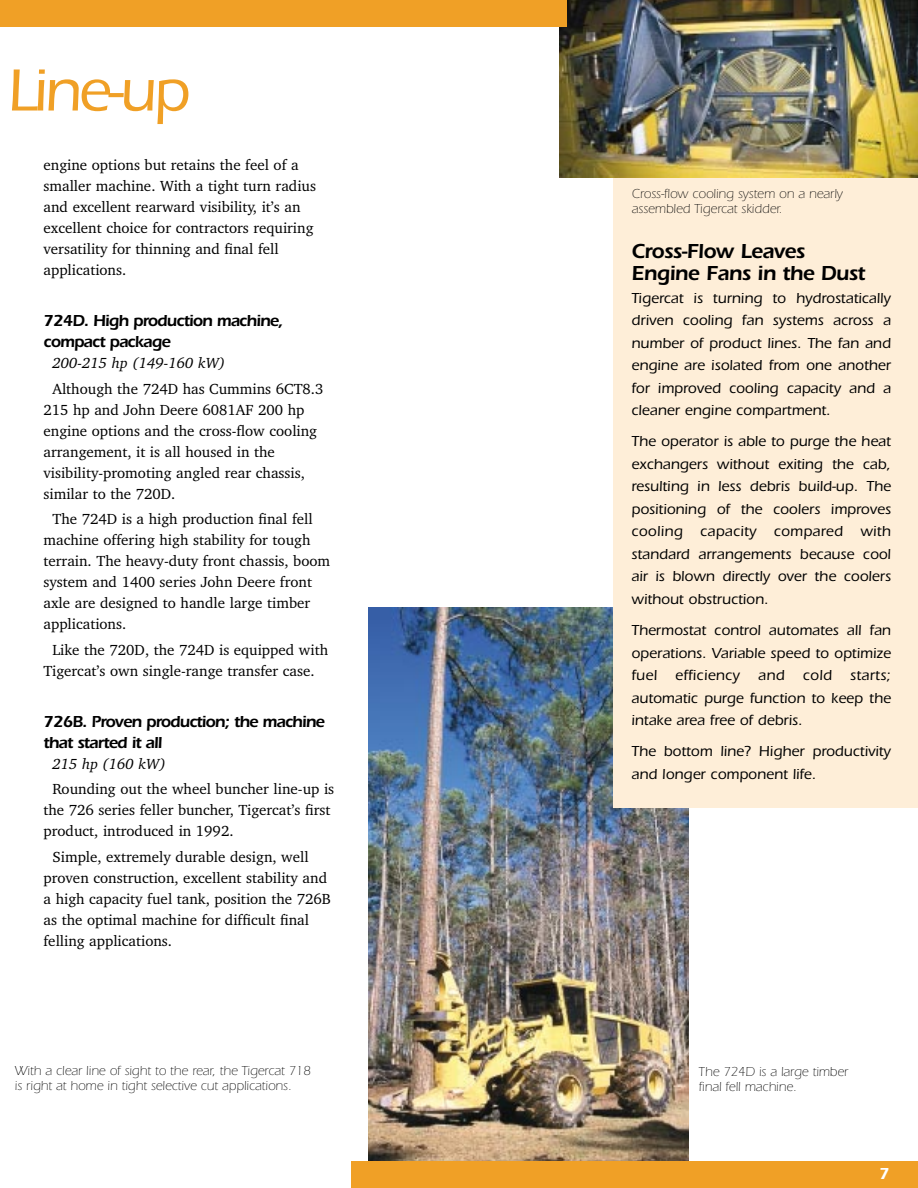
<style>
.page{position:relative;width:918px;height:1188px;background:#fff}
.page>*{position:absolute;margin:0;border:0;box-sizing:border-box;transform-origin:0 0}
.t1{font:500 61.5px "Itc Eras";letter-spacing:-.05em;color:#f0a026}
.t2{font:600 21px/22.5px "Itc Eras";letter-spacing:-.025em;color:#000}
.t3{font:600 16.5px/21px "Itc Eras";letter-spacing:-.05em;color:#000}
.t4{font:600 16.5px "Itc Eras";color:#fff}
.t5{font:15px/21px "Bitstream Charter";color:#000}
.t6{font:500 15px/22.5px "Itc Eras";color:#000;text-align:justify}
.t7{font:15px "Bitstream Charter Italic";color:#000}
.t8{font:300 13.5px/15px "Itc Eras";color:#000}
</style>
<div class="page">
<img style="left:368px;top:608px;width:320px;height:553px">
<div style="left:613px;top:132px;width:305px;height:676px;background:#feeed8"></div>
<img style="left:560px;top:0;width:358px;height:177px">
<div style="left:0;top:0;width:567px;height:27px;background:#f0a026"></div>
<div style="left:351px;top:1161px;width:567px;height:27px;background:#f0a026"></div>
<h1 class="t1" style="left:7px;top:69px;width:184px">Line-up</h1>
<p class="t5" style="left:44px;top:156px;width:274px">engine options but retains the feel of a smaller machine. With a tight turn radius and excellent rearward visibility, it’s an excellent choice for contractors requiring versatility for thinning and final fell applications.</p>
<p class="t3" style="left:44px;top:312px;width:241px">724D. High production machine, compact package</p>
<p class="t7" style="left:52px;top:357px;width:175px">200-215 hp (149-160 kW)</p>
<p class="t5" style="left:43px;top:379px;width:282px;text-indent:9px">Although the 724D has Cummins 6CT8.3<br>215 hp and John Deere 6081AF 200 hp engine options and the cross-flow cooling arrangement, it is all housed in the visibility-promoting angled rear chassis, similar to the 720D.</p>
<p class="t5" style="left:44px;top:510px;width:288px;text-indent:9px">The 724D is a high production final fell machine offering high stability for tough terrain. The heavy-duty front chassis, boom system and 1400 series John Deere front axle are designed to handle large timber applications.</p>
<p class="t5" style="left:44px;top:640px;width:286px;text-indent:9px">Like the 720D, the 724D is equipped with<br>Tigercat’s own single-range transfer case.</p>
<p class="t3" style="left:44px;top:712px;width:283px">726B. Proven production; the machine that started it all</p>
<p class="t7" style="left:52px;top:758px;width:115px">215 hp (160 kW)</p>
<p class="t5" style="left:44px;top:780px;width:292px;text-indent:9px">Rounding out the wheel buncher line-up is the 726 series feller buncher, Tigercat’s first product, introduced in 1992.</p>
<p class="t5" style="left:44px;top:847px;width:289px;text-indent:9px">Simple, extremely durable design, well proven construction, excellent stability and a high capacity fuel tank, position the 726B as the optimal machine for difficult final felling applications.</p>
<p class="t8" style="left:15px;top:1064px;width:297px">With a clear line of sight to the rear, the Tigercat 718 is right at home in tight selective cut applications.</p>
<p class="t8" style="left:632px;top:188px;width:212px">Cross-flow cooling system on a nearly assembled Tigercat skidder.</p>
<h2 class="t2" style="left:632px;top:242px;width:235px">Cross-Flow Leaves<br>Engine Fans in the Dust</h2>
<p class="t6" style="left:632px;top:288px;width:261px">Tigercat is turning to hydrostatically driven cooling fan systems across a number of product lines. The fan and engine are isolated from one another for improved cooling capacity and a cleaner engine compartment.</p>
<p class="t6" style="left:632px;top:432px;width:261px">The operator is able to purge the heat exchangers without exiting the cab, resulting in less debris build-up. The positioning of the coolers improves cooling capacity compared with standard arrangements because cool air is blown directly over the coolers without obstruction.</p>
<p class="t6" style="left:632px;top:620px;width:261px">Thermostat control automates all fan operations. Variable speed to optimize fuel efficiency and cold starts; automatic purge function to keep the intake area free of debris.</p>
<p class="t6" style="left:632px;top:742px;width:261px">The bottom line? Higher productivity and longer component life.</p>
<p class="t8" style="left:699px;top:1065px;width:151px">The 724D is a large timber final fell machine.</p>
<p class="t4" style="left:879px;top:1168px;width:12px">7</p>
</div>
